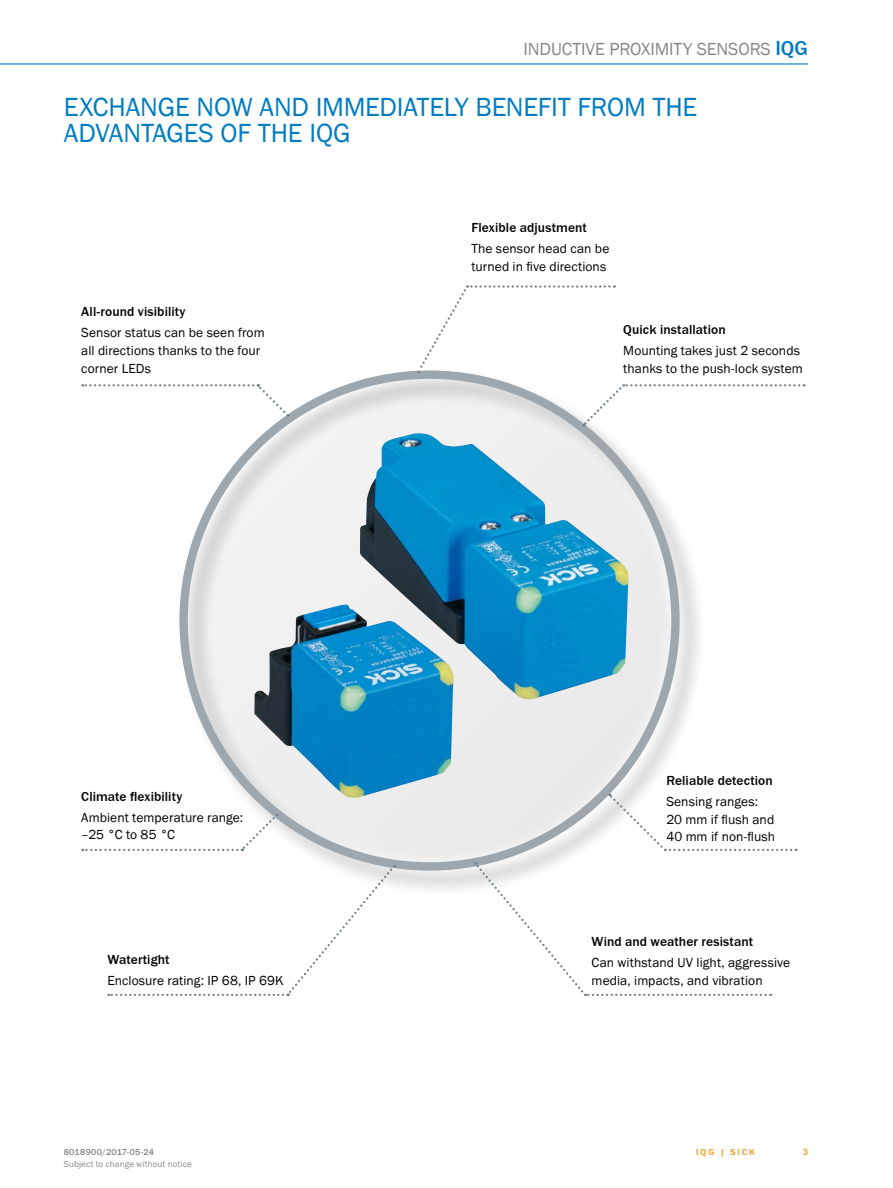
<style>
.page{position:relative;width:893px;height:1188px;background:#fff}
.page>*{position:absolute;margin:0;border:0;box-sizing:border-box;transform-origin:0 0}
.t1{font:27px/25.5px "SICK Franklin";letter-spacing:-.01em;color:#007cc2}
.t2{font:18px "SICK Franklin";letter-spacing:-.005em;color:#878787}
.t3{font:13.5px/17.9px "SICK Franklin";letter-spacing:.005em;color:#000}
.t4{font:500 13.5px "SICK Franklin";letter-spacing:.01em;color:#000}
.t5{font:9px "SICK Franklin";letter-spacing:.02em;color:#878787}
.t6{font:500 9px "SICK Franklin";letter-spacing:.02em;color:#878787}
.t7{font:500 9px "SICK Franklin";letter-spacing:.225em;color:#f39200}
.s1{font-weight:500;font-size:21px;color:#007cc2}
</style>
<div class="page">
<hr style="left:0;top:63px;width:808px;height:2px;background:#007cc2">
<div style="left:178px;top:369px;width:528px;height:529px;background:#000;opacity:.25"></div>
<img style="left:254px;top:605px;width:200px;height:193px">
<img style="left:360px;top:433px;width:269px;height:266px">
<svg style="left:416px;top:285px;width:199px;height:88px"></svg>
<svg style="left:582px;top:384px;width:223px;height:43px"></svg>
<svg style="left:608px;top:793px;width:189px;height:58px"></svg>
<svg style="left:474px;top:862px;width:297px;height:134px"></svg>
<svg style="left:82px;top:384px;width:207px;height:32px"></svg>
<svg style="left:82px;top:814px;width:196px;height:37px"></svg>
<svg style="left:108px;top:865px;width:287px;height:131px"></svg>
<h2 class="t2" style="left:523px;top:38px;width:286px">INDUCTIVE PROXIMITY SENSORS <span class="s1">IQG</span></h2>
<h1 class="t1" style="left:64px;top:95px;width:635px">EXCHANGE NOW AND IMMEDIATELY BENEFIT FROM THE<br>ADVANTAGES OF THE IQG</h1>
<p class="t4" style="left:81px;top:303px;width:106px">All-round visibility</p>
<p class="t3" style="left:81px;top:324px;width:185px">Sensor status can be seen from all directions thanks to the four corner LEDs</p>
<p class="t4" style="left:81px;top:788px;width:103px">Climate flexibility</p>
<p class="t3" style="left:81px;top:808px;width:163px">Ambient temperature range: –25 °C to 85 °C</p>
<p class="t4" style="left:107px;top:952px;width:64px">Watertight</p>
<p class="t3" style="left:107px;top:972px;width:178px">Enclosure rating: IP 68, IP 69K</p>
<p class="t4" style="left:471px;top:219px;width:117px">Flexible adjustment</p>
<p class="t3" style="left:471px;top:240px;width:139px">The sensor head can be turned in five directions</p>
<p class="t4" style="left:623px;top:321px;width:104px">Quick installation</p>
<p class="t3" style="left:623px;top:342px;width:181px">Mounting takes just 2 seconds thanks to the push-lock system</p>
<p class="t4" style="left:666px;top:772px;width:108px">Reliable detection</p>
<p class="t3" style="left:666px;top:792px;width:110px">Sensing ranges:<br>20 mm if flush and<br>40 mm if non-flush</p>
<p class="t4" style="left:592px;top:933px;width:163px">Wind and weather resistant</p>
<p class="t3" style="left:592px;top:954px;width:200px">Can withstand UV light, aggressive media, impacts, and vibration</p>
<p class="t6" style="left:64px;top:1146px;width:92px">8018900/2017-05-24</p>
<p class="t7" style="left:696px;top:1146px;width:60px">IQG | SICK</p>
<p class="t5" style="left:64px;top:1159px;width:130px">Subject to change without notice</p>
<p class="t7" style="left:803px;top:1146px;width:7px">3</p>
</div>
